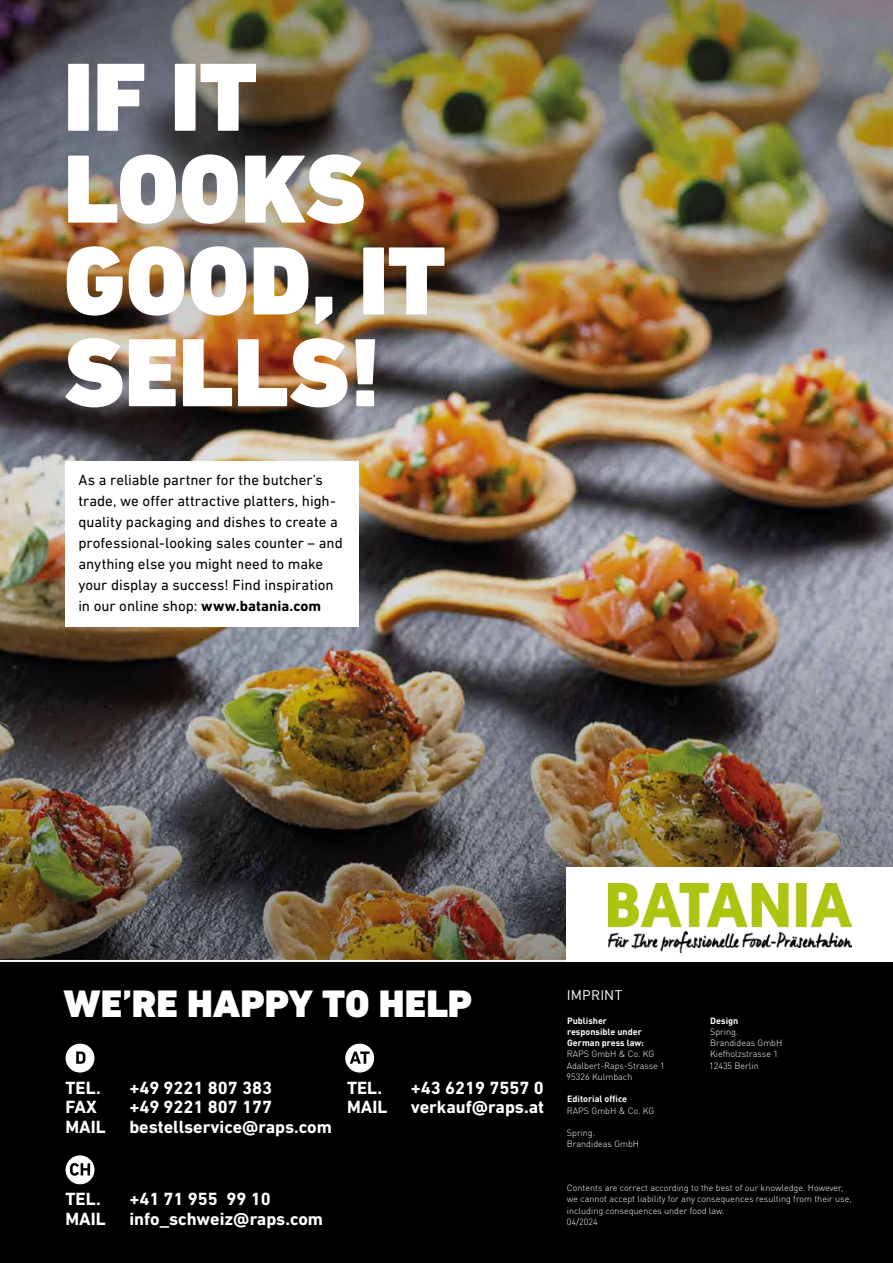
<style>
.page{position:relative;width:893px;height:1263px;background:#fff}
.page>*{position:absolute;margin:0;border:0;box-sizing:border-box;transform-origin:0 0}
.t1{font:900 98.55px/91.8px "DIN Next LT Pro";color:#fff}
.t2{font:900 39px "DIN Next LT Pro";color:#fff}
.t3{font:700 18px "DIN Next LT Pro";color:#fff}
.t4{font:15px/21px "DIN Next LT Pro";color:#000}
.t5{font:13.8px "DIN Pro";letter-spacing:.01em;color:#fff}
.t6{font:300 9px/11.2px "DIN Pro";color:#fff}
.t7{font:700 9px/11.2px "DIN Pro";color:#fff}
.s1{font-weight:700}
</style>
<div class="page">
<img style="left:0;top:0;width:893px;height:960px">
<div style="left:0;top:961px;width:893px;height:302px;background:#000"></div>
<div style="left:66px;top:1044px;width:28px;height:28px;background:#fff;border-radius:50%"></div>
<svg style="left:76px;top:1051px;width:9px;height:13px"></svg>
<div style="left:345px;top:1044px;width:29px;height:28px;background:#fff;border-radius:50%"></div>
<svg style="left:350px;top:1051px;width:20px;height:13px"></svg>
<div style="left:66px;top:1155px;width:28px;height:29px;background:#fff;border-radius:50%"></div>
<svg style="left:70px;top:1163px;width:20px;height:13px"></svg>
<div style="left:66px;top:461px;width:293px;height:166px;background:#fff"></div>
<div style="left:567px;top:867px;width:326px;height:95px;background:#fff"></div>
<img style="left:608px;top:883px;width:244px;height:69px">
<hr style="left:0;top:961px;width:893px;height:1px;background:#fff">
<h1 class="t1" style="left:64px;top:51px;width:383px">IF IT<br>LOOKS<br>GOOD, IT<br>SELLS!</h1>
<p class="t4" style="left:78px;top:469px;width:266px">As a reliable partner for the butcher’s trade, we offer attractive platters, high&shy;quality packaging and dishes to create a professional-looking sales counter – and anything else you might need to make your display a success! Find inspiration in our online shop: <span class="s1">www.batania.com</span></p>
<h2 class="t2" style="left:63px;top:980px;width:410px">WE’RE HAPPY TO HELP</h2>
<h3 class="t5" style="left:567px;top:984px;width:57px">IMPRINT</h3>
<p class="t7" style="left:567px;top:1014px;width:78px">Publisher responsible under<br>German press law:</p>
<p class="t6" style="left:567px;top:1048px;width:100px">RAPS GmbH &amp; Co. KG<br>Adalbert-Raps-Strasse 1<br>95326 Kulmbach</p>
<p class="t7" style="left:567px;top:1092px;width:62px">Editorial office</p>
<p class="t6" style="left:567px;top:1104px;width:89px">RAPS GmbH &amp; Co. KG</p>
<p class="t6" style="left:567px;top:1126px;width:74px">Spring.<br>Brandideas GmbH</p>
<h3 class="t3" style="left:66px;top:1077px;width:37px">TEL.</h3>
<h3 class="t3" style="left:129px;top:1077px;width:144px">+49 9221 807 383</h3>
<h3 class="t3" style="left:66px;top:1096px;width:33px">FAX</h3>
<h3 class="t3" style="left:129px;top:1096px;width:144px">+49 9221 807 177</h3>
<h3 class="t3" style="left:66px;top:1116px;width:42px">MAIL</h3>
<h3 class="t3" style="left:129px;top:1116px;width:204px">bestellservice@raps.com</h3>
<h3 class="t3" style="left:347px;top:1077px;width:37px">TEL.</h3>
<h3 class="t3" style="left:411px;top:1077px;width:134px">+43 6219 7557 0</h3>
<h3 class="t3" style="left:347px;top:1096px;width:42px">MAIL</h3>
<h3 class="t3" style="left:411px;top:1096px;width:135px">verkauf@raps.at</h3>
<p class="t7" style="left:710px;top:1014px;width:29px">Design</p>
<p class="t6" style="left:709px;top:1025px;width:75px">Spring.<br>Brandideas GmbH<br>Kiefholzstrasse 1<br>12435 Berlin</p>
<h3 class="t3" style="left:66px;top:1189px;width:37px">TEL.</h3>
<h3 class="t3" style="left:129px;top:1189px;width:143px">+41 71 955 99 10</h3>
<h3 class="t3" style="left:66px;top:1208px;width:42px">MAIL</h3>
<h3 class="t3" style="left:129px;top:1208px;width:195px">info_schweiz@raps.com</h3>
<p class="t6" style="left:567px;top:1181px;width:286px">Contents are correct according to the best of our knowledge. However, we cannot accept liability for any consequences resulting from their use, including consequences under food law.<br>04/2024</p>
</div>
